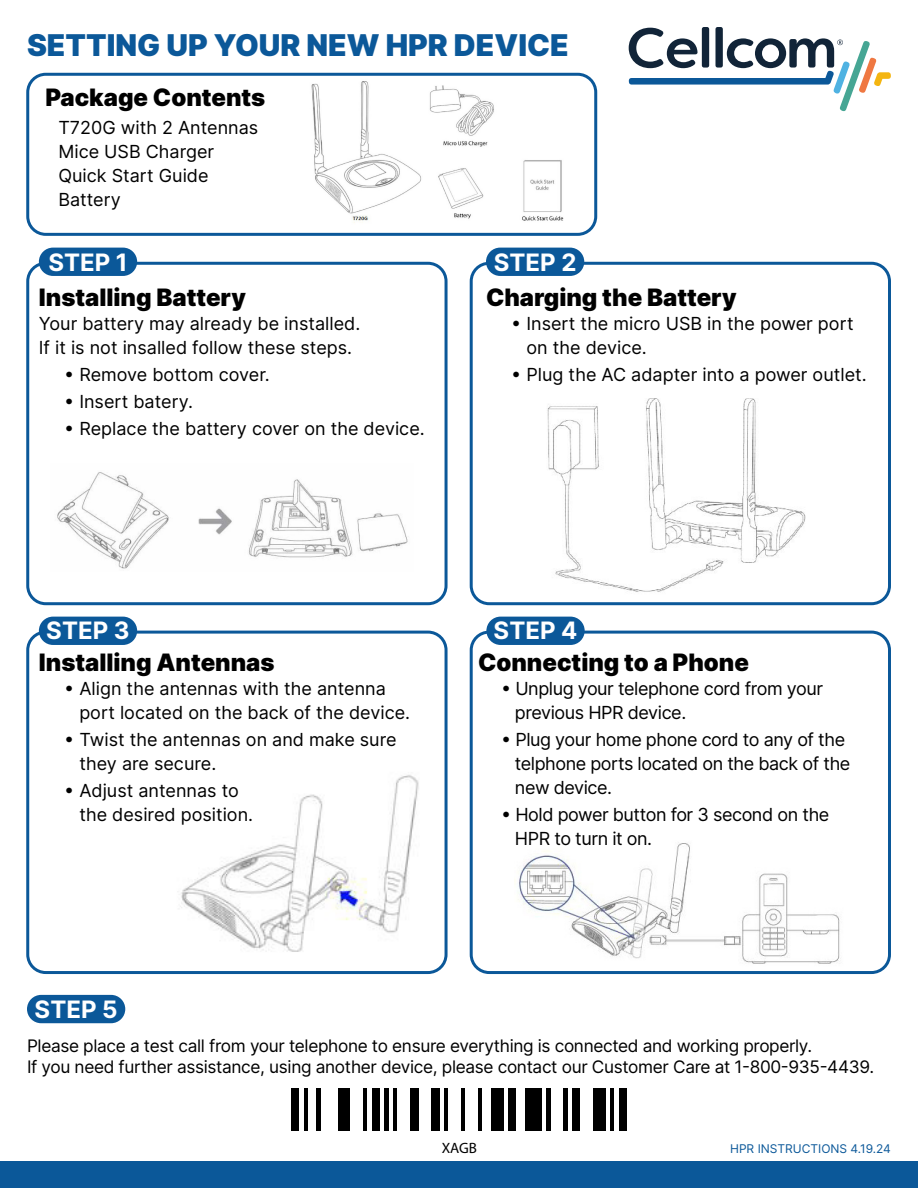
<style>
.page{position:relative;width:918px;height:1188px;background:#fff}
.page>*{position:absolute;margin:0;border:0;box-sizing:border-box;transform-origin:0 0}
.t1{font:900 30px "Inter";color:#0b5899}
.t2{font:900 24px "Inter";color:#000}
.t3{font:700 24px "Inter";color:#fff}
.t4{font:18px/24px "Inter";color:#000}
.t5{font:18px/24px "Inter";letter-spacing:-.025em;color:#000}
.t6{font:17.25px "Inter";letter-spacing:-.02em;color:#000}
.t7{font:15px "Myriad Pro";color:#000}
.t8{font:12px "Inter";color:#0b5899}
</style>
<div class="page">
<img style="left:518px;top:842px;width:323px;height:122px">
<img style="left:180px;top:751px;width:303px;height:219px">
<img style="left:532px;top:398px;width:311px;height:208px">
<div style="left:26px;top:73px;width:571px;height:163px;border:3px solid #0b5899;border-radius:18px"></div>
<div style="left:26px;top:262px;width:422px;height:343px;border:3px solid #0b5899;border-radius:18px"></div>
<div style="left:470px;top:262px;width:421px;height:343px;border:3px solid #0b5899;border-radius:18px"></div>
<div style="left:26px;top:631px;width:422px;height:343px;border:3px solid #0b5899;border-radius:18px"></div>
<div style="left:470px;top:631px;width:421px;height:343px;border:3px solid #0b5899;border-radius:18px"></div>
<div style="left:39px;top:248px;width:98px;height:28px;background:#0b5899;border-radius:14px"></div>
<div style="left:39px;top:617px;width:98px;height:28px;background:#0b5899;border-radius:14px"></div>
<div style="left:27px;top:995px;width:98px;height:28px;background:#0b5899;border-radius:14px"></div>
<div style="left:486px;top:617px;width:99px;height:28px;background:#0b5899;border-radius:14px"></div>
<div style="left:486px;top:248px;width:98px;height:28px;background:#0b5899;border-radius:14px"></div>
<img style="left:311px;top:81px;width:253px;height:142px">
<img style="left:57px;top:472px;width:351px;height:97px">
<div style="left:0;top:1161px;width:918px;height:27px;background:#0b5899"></div>
<img style="left:291px;top:1088px;width:336px;height:43px">
<svg style="left:629px;top:28px;width:262px;height:84px"></svg>
<p class="t1" style="left:27px;top:22px;width:543px">SETTING UP YOUR NEW HPR DEVICE</p>
<p class="t2" style="left:45px;top:78px;width:221px">Package Contents</p>
<p class="t4" style="left:58px;top:115px;width:201px">T720G with 2 Antennas</p>
<p class="t4" style="left:58px;top:139px;width:157px">Mice USB Charger</p>
<p class="t4" style="left:58px;top:163px;width:152px">Quick Start Guide</p>
<p class="t4" style="left:58px;top:187px;width:64px">Battery</p>
<p class="t3" style="left:48px;top:244px;width:81px">STEP 1</p>
<p class="t2" style="left:39px;top:279px;width:209px">Installing Battery</p>
<p class="t4" style="left:39px;top:311px;width:323px">Your battery may already be installed.</p>
<p class="t4" style="left:39px;top:335px;width:315px">If it is not insalled follow these steps.</p>
<p class="t4" style="left:64px;top:362px;width:207px">• Remove bottom cover.</p>
<p class="t4" style="left:64px;top:389px;width:130px">• Insert batery.</p>
<p class="t4" style="left:64px;top:416px;width:362px">• Replace the battery cover on the device.</p>
<p class="t3" style="left:494px;top:244px;width:84px">STEP 2</p>
<p class="t2" style="left:486px;top:279px;width:252px">Charging the Battery</p>
<p class="t4" style="left:511px;top:311px;width:344px">• Insert the micro USB in the power port</p>
<p class="t4" style="left:526px;top:335px;width:122px">on the device.</p>
<p class="t4" style="left:511px;top:362px;width:357px">• Plug the AC adapter into a power outlet.</p>
<p class="t3" style="left:46px;top:612px;width:85px">STEP 3</p>
<p class="t2" style="left:39px;top:644px;width:237px">Installing Antennas</p>
<p class="t4" style="left:79px;top:676px;width:332px;text-indent:-15px">• Align the antennas with the antenna port located on the back of the device.</p>
<p class="t4" style="left:64px;top:727px;width:334px">• Twist the antennas on and make sure</p>
<p class="t4" style="left:79px;top:751px;width:138px">they are secure.</p>
<p class="t4" style="left:64px;top:778px;width:176px">• Adjust antennas to</p>
<p class="t4" style="left:79px;top:802px;width:175px">the desired position.</p>
<p class="t3" style="left:35px;top:991px;width:85px">STEP 5</p>
<p class="t3" style="left:494px;top:612px;width:85px">STEP 4</p>
<p class="t2" style="left:478px;top:644px;width:272px">Connecting to a Phone</p>
<p class="t5" style="left:515px;top:676px;width:310px;text-indent:-14px">• Unplug your telephone cord from your previous HPR device.</p>
<p class="t5" style="left:501px;top:727px;width:346px">• Plug your home phone cord to any of the</p>
<p class="t5" style="left:515px;top:751px;width:337px">telphone ports located on the back of the new device.</p>
<p class="t5" style="left:515px;top:802px;width:316px;text-indent:-14px">• Hold power button for 3 second on the<br>HPR to turn it on.</p>
<p class="t6" style="left:27px;top:1033px;width:787px">Please place a test call from your telephone to ensure everything is connected and working properly.</p>
<p class="t6" style="left:27px;top:1054px;width:849px">If you need further assistance, using another device, please contact our Customer Care at 1-800-935-4439.</p>
<p class="t7" style="left:442px;top:1139px;width:37px">XAGB</p>
<p class="t8" style="left:730px;top:1140px;width:162px">HPR INSTRUCTIONS 4.19.24</p>
</div>
